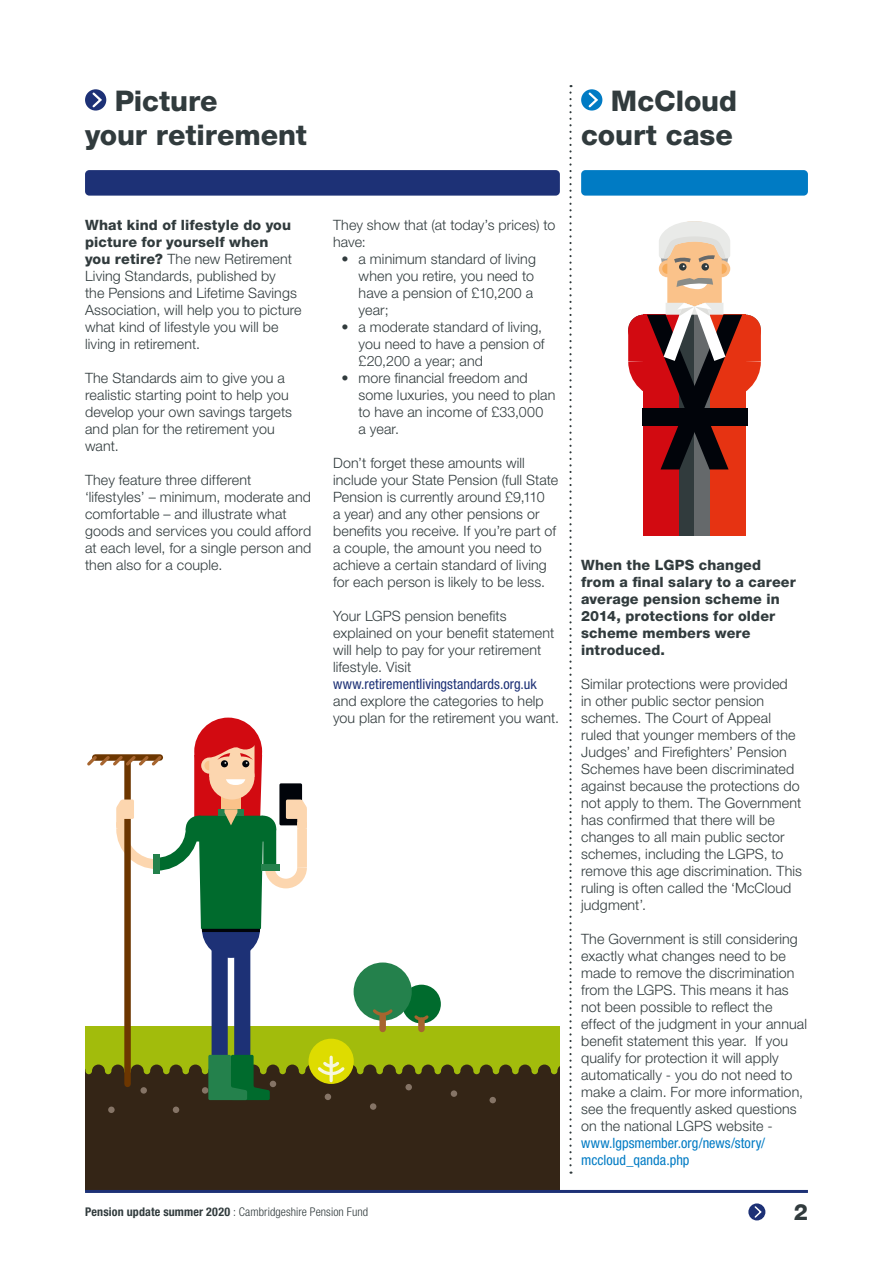
<style>
.page{position:relative;width:893px;height:1263px;background:#fff}
.page>*{position:absolute;margin:0;border:0;box-sizing:border-box;transform-origin:0 0}
.Heading_02{font:800 28.5px/34px "Helvetica Neue LT Std";letter-spacing:-.005em;color:#313b3d}
.t1{font:800 22.5px "Helvetica Neue LT Std";color:#313b3d}
.Para_01{font:300 14.25px/17px "Helvetica Neue LT Std";letter-spacing:.01em;color:#313b3d}
.Para_Bullets{font:300 14.25px/17px "Helvetica Neue LT Std";letter-spacing:.01em;color:#313b3d}
.Para_01-2{font:800 14.25px/17px "Helvetica Neue LT Std";letter-spacing:.01em;color:#313b3d}
.t2{font:300 condensed 12px "Helvetica Neue LT Std";letter-spacing:.005em;color:#313b3d}
.s1{font-weight:800}
.s2{font-weight:400;font-stretch:condensed;color:#1d3176}
.s3{font-weight:400;font-stretch:condensed;color:#007bc4}
.s4{font-weight:700}
</style>
<div class="page">
<div style="left:85px;top:1026px;width:475px;height:68px;background:#a2bc0c"></div>
<div style="left:402px;top:985px;width:39px;height:38px;background:#006b2d;border-radius:50%"></div>
<svg style="left:414px;top:1015px;width:15px;height:5px"></svg>
<div style="left:418px;top:1021px;width:7px;height:8px;background:#a7652f"></div>
<div style="left:354px;top:962px;width:58px;height:59px;background:#24814c;border-radius:50%"></div>
<svg style="left:373px;top:1009px;width:20px;height:6px"></svg>
<div style="left:379px;top:1016px;width:7px;height:13px;background:#a7652f"></div>
<div style="left:85px;top:1064px;width:475px;height:126px;background:#342516"></div>
<div style="left:108px;top:1106px;width:7px;height:7px;background:#857466;border-radius:50%"></div>
<div style="left:173px;top:1106px;width:6px;height:7px;background:#857466;border-radius:50%"></div>
<div style="left:370px;top:1103px;width:6px;height:7px;background:#857466;border-radius:50%"></div>
<div style="left:405px;top:1084px;width:7px;height:6px;background:#857466;border-radius:50%"></div>
<div style="left:451px;top:1090px;width:6px;height:7px;background:#857466;border-radius:50%"></div>
<div style="left:489px;top:1097px;width:7px;height:6px;background:#857466;border-radius:50%"></div>
<div style="left:309px;top:1039px;width:45px;height:45px;background:#dedc00;border-radius:50%"></div>
<div style="left:194px;top:718px;width:68px;height:67px;background:#d20a11;border-radius:50%"></div>
<svg style="left:85px;top:735px;width:262px;height:365px"></svg>
<div style="left:85px;top:170px;width:475px;height:26px;background:#1d3176;border-radius:4px"></div>
<div style="left:581px;top:170px;width:227px;height:26px;background:#007bc4;border-radius:4px"></div>
<svg style="left:581px;top:89px;width:21px;height:22px"></svg>
<svg style="left:586px;top:90px;width:14px;height:19px"></svg>
<svg style="left:85px;top:89px;width:21px;height:22px"></svg>
<svg style="left:90px;top:90px;width:14px;height:19px"></svg>
<svg style="left:569px;top:85px;width:3px;height:1089px"></svg>
<div style="left:643px;top:315px;width:103px;height:221px;background:#313b3d"></div>
<div style="left:694px;top:315px;width:52px;height:221px;background:#65696b"></div>
<div style="left:643px;top:315px;width:36px;height:221px;background:#d20a11"></div>
<div style="left:710px;top:315px;width:36px;height:221px;background:#e63312"></div>
<svg style="left:628px;top:221px;width:133px;height:248px"></svg>
<div style="left:642px;top:408px;width:105px;height:17px;background:#01040a"></div>
<hr style="left:85px;top:1190px;width:723px;height:3px;background:#1d3176">
<div style="left:748px;top:1203px;width:17px;height:17px;background:#1d3176;border-radius:50%"></div>
<svg style="left:754px;top:1205px;width:9px;height:14px"></svg>
<h2 class="Heading_02" style="left:85px;top:83px;width:223px;text-indent:30px">Picture<br>your retirement</h2>
<h2 class="Heading_02" style="left:581px;top:83px;width:158px;text-align:right">McCloud court case</h2>
<p class="Para_01" style="left:85px;top:216px;width:218px"><span class="s1">What kind of lifestyle do you picture for yourself when<br>you retire?</span> The new Retirement<br>Living Standards, published by<br>the Pensions and Lifetime Savings<br>Association, will help you to picture what kind of lifestyle you will be living in retirement.</p>
<p class="Para_01" style="left:85px;top:369px;width:208px">The Standards aim to give you a realistic starting point to help you develop your own savings targets and plan for the retirement you want.</p>
<p class="Para_01" style="left:85px;top:471px;width:228px">They feature three different ‘lifestyles’ – minimum, moderate and comfortable – and illustrate what goods and services you could afford at each level, for a single person and then also for a couple.</p>
<p class="Para_01" style="left:333px;top:216px;width:224px">They show that (at today’s prices) to have:</p>
<p class="Para_Bullets" style="left:359px;top:250px;width:179px;text-indent:-17px">• a minimum standard of living when you retire, you need to have a pension of £10,200 a year;</p>
<p class="Para_Bullets" style="left:359px;top:318px;width:187px;text-indent:-17px">• a moderate standard of living, you need to have a pension of £20,200 a year; and</p>
<p class="Para_Bullets" style="left:359px;top:369px;width:198px;text-indent:-17px">• more financial freedom and some luxuries, you need to plan to have an income of £33,000<br>a year.</p>
<p class="Para_01" style="left:333px;top:454px;width:227px">Don’t forget these amounts will include your State Pension (full State Pension is currently around £9,110<br>a year) and any other pensions or benefits you receive. If you’re part of a couple, the amount you need to achieve a certain standard of living for each person is likely to be less.</p>
<p class="Para_01" style="left:333px;top:607px;width:228px">Your LGPS pension benefits explained on your benefit statement will help to pay for your retirement lifestyle. Visit <span class="s2">www.retirementlivingstandards.org.uk </span>and explore the categories to help you plan for the retirement you want.</p>
<p class="Para_01-2" style="left:581px;top:556px;width:216px">When the LGPS changed from a final salary to a career average pension scheme in<br>2014, protections for older scheme members were introduced.</p>
<p class="Para_01" style="left:581px;top:675px;width:222px">Similar protections were provided<br>in other public sector pension schemes. The Court of Appeal ruled that younger members of the<br>Judges’ and Firefighters’ Pension<br>Schemes have been discriminated against because the protections do not apply to them. The Government has confirmed that there will be changes to all main public sector schemes, including the LGPS, to remove this age discrimination. This ruling is often called the ‘McCloud judgment’.</p>
<p class="Para_01" style="left:581px;top:930px;width:227px">The Government is still considering exactly what changes need to be made to remove the discrimination from the LGPS. This means it has not been possible to reflect the effect of the judgment in your annual benefit statement this year. If you qualify for protection it will apply automatically - you do not need to make a claim. For more information, see the frequently asked questions on the national LGPS website - <span class="s3">www.lgpsmember.org/news/story/ mccloud_qanda.php</span></p>
<p class="t2" style="left:85px;top:1205px;width:285px"><span class="s4">Pension update summer 2020</span> : Cambridgeshire Pension Fund</p>
<h2 class="t1" style="left:794px;top:1199px;width:16px">2</h2>
</div>
